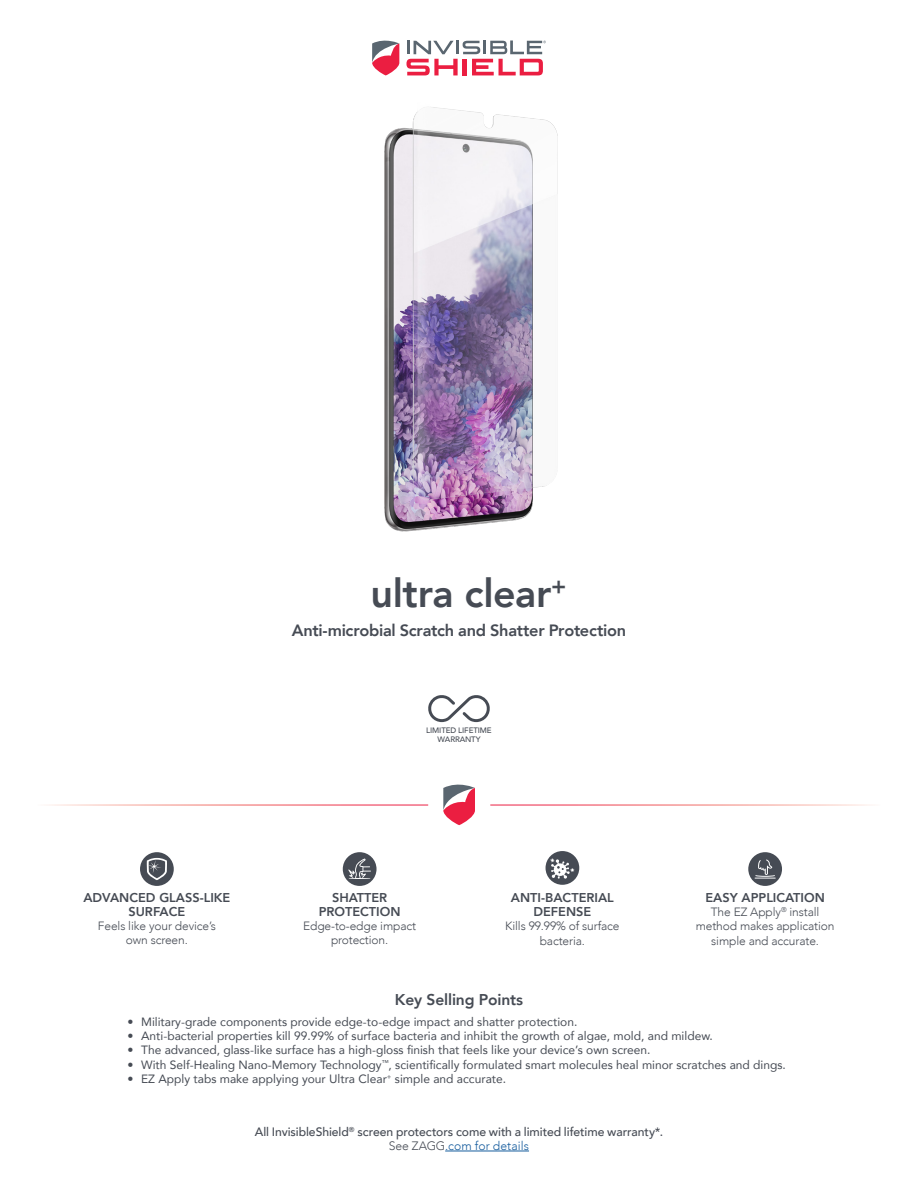
<style>
.page{position:relative;width:918px;height:1188px;background:#fff}
.page>*{position:absolute;margin:0;border:0;box-sizing:border-box;transform-origin:0 0}
.Product_Title_Center{font:800 39.3px "Avenir";letter-spacing:-.01em;color:#464b54}
.t1{font:800 16.35px "Avenir";letter-spacing:-.02em;color:#464b54}
.t2{font:800 15.6px "Avenir";letter-spacing:-.01em;color:#464b54}
.t3{font:800 12.75px/14.2px "Avenir";color:#464b54;text-align:center}
.t4{font:500 12.15px "Avenir";letter-spacing:-.005em;color:#464b54}
.t5{font:300 12.15px "Avenir";letter-spacing:.01em;color:#175d9e}
.Bullted_Features_Key{font:12px "Avenir";color:#464b54}
.t6{font:300 12px/14.2px "Avenir";letter-spacing:-.01em;color:#464b54;text-align:center}
.Additional_Hours_Ori{font:500 7.8px "Avenir";letter-spacing:-.015em;color:#464b54}
.s1{color:#464b54}
</style>
<div class="page">
<img style="left:384px;top:107px;width:174px;height:425px">
<svg style="left:443px;top:784px;width:32px;height:41px"></svg>
<svg style="left:372px;top:40px;width:27px;height:35px"></svg>
<svg style="left:407px;top:40px;width:139px;height:35px"></svg>
<hr style="left:445px;top:1151px;width:84px;height:1px;background:#175d9e">
<div style="left:343px;top:852px;width:34px;height:34px;background:#464b54;border-radius:50%"></div>
<svg style="left:348px;top:858px;width:23px;height:21px"></svg>
<div style="left:140px;top:852px;width:34px;height:34px;background:#464b54;border-radius:50%"></div>
<svg style="left:147px;top:858px;width:20px;height:22px"></svg>
<div style="left:748px;top:852px;width:34px;height:34px;background:#464b54;border-radius:50%"></div>
<svg style="left:755px;top:859px;width:21px;height:20px"></svg>
<div style="left:546px;top:851px;width:33px;height:34px;background:#464b54;border-radius:50%"></div>
<svg style="left:550px;top:858px;width:24px;height:21px"></svg>
<svg style="left:428px;top:695px;width:62px;height:27px"></svg>
<p class="Product_Title_Center" style="left:371px;top:563px;width:197px">ultra clear<sup>+</sup></p>
<p class="t1" style="left:292px;top:618px;width:336px">Anti-microbial Scratch and Shatter Protection</p>
<p class="t3" style="left:83px;top:890px;width:149px">ADVANCED GLASS-LIKE<br>SURFACE</p>
<p class="t6" style="left:98px;top:919px;width:119px">Feels like your device’s</p>
<p class="t6" style="left:126px;top:933px;width:63px">own screen.</p>
<p class="Additional_Hours_Ori" style="left:426px;top:724px;width:67px">LIMITED LIFETIME</p>
<p class="Additional_Hours_Ori" style="left:437px;top:732px;width:45px">WARRANTY</p>
<p class="t3" style="left:319px;top:890px;width:83px">SHATTER<br>PROTECTION</p>
<p class="t6" style="left:303px;top:919px;width:114px">Edge-to-edge impact protection.</p>
<p class="t3" style="left:511px;top:890px;width:104px">ANTI-BACTERIAL<br>DEFENSE</p>
<p class="t6" style="left:505px;top:919px;width:116px">Kills 99.99% of surface bacteria.</p>
<p class="t3" style="left:705px;top:890px;width:121px">EASY APPLICATION</p>
<p class="t6" style="left:696px;top:905px;width:140px">The EZ Apply<sup>®</sup> install method makes application simple and accurate.</p>
<p class="t2" style="left:395px;top:987px;width:130px">Key Selling Points</p>
<p class="Bullted_Features_Key" style="left:128px;top:1012px;width:451px">• Military-grade components provide edge-to-edge impact and shatter protection.</p>
<p class="Bullted_Features_Key" style="left:128px;top:1026px;width:587px">• Anti-bacterial properties kill 99.99% of surface bacteria and inhibit the growth of algae, mold, and mildew.</p>
<p class="Bullted_Features_Key" style="left:128px;top:1041px;width:524px">• The advanced, glass-like surface has a high-gloss finish that feels like your device’s own screen.</p>
<p class="Bullted_Features_Key" style="left:128px;top:1055px;width:660px">• With Self-Healing Nano-Memory Technology<sup>™</sup>, scientifically formulated smart molecules heal minor scratches and dings.</p>
<p class="Bullted_Features_Key" style="left:128px;top:1069px;width:380px">• EZ Apply tabs make applying your Ultra Clear<sup>+</sup> simple and accurate.</p>
<p class="t4" style="left:255px;top:1121px;width:410px">All InvisibleShield<sup>®</sup> screen protectors come with a limited lifetime warranty*.</p>
<p class="t5" style="left:389px;top:1139px;width:142px"><span class="s1">See ZAGG</span>.com for details</p>
</div>
